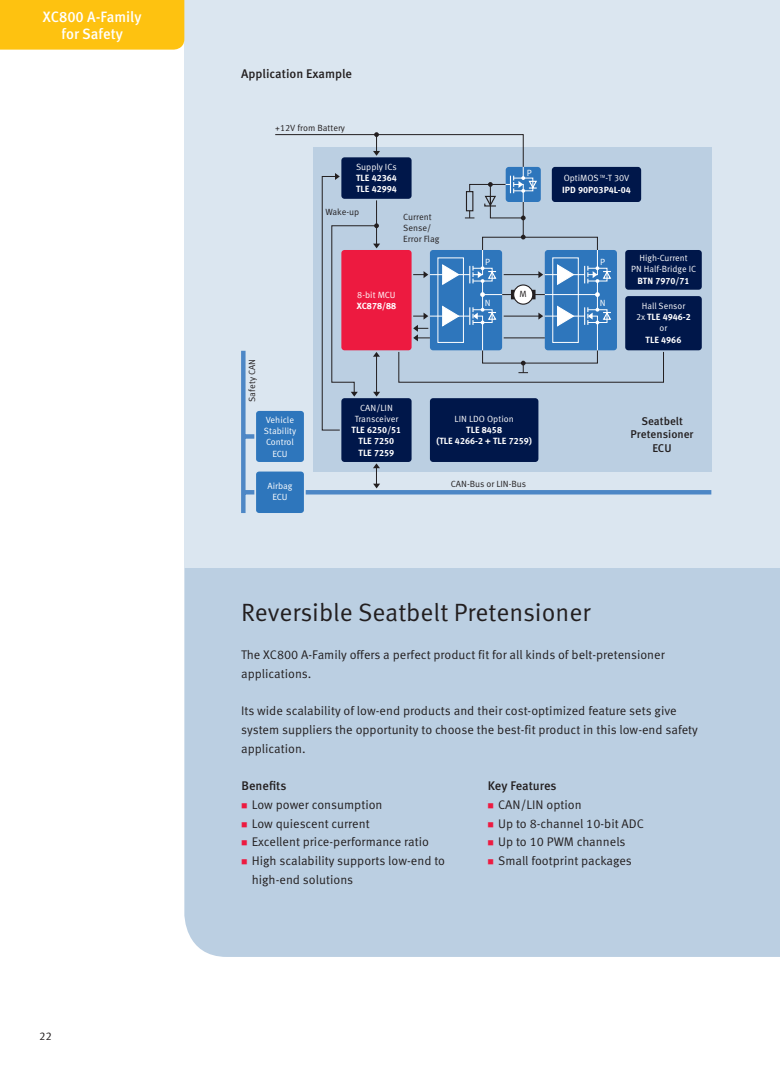
<style>
.page{position:relative;width:780px;height:1081px;background:#fff}
.page>*{position:absolute;margin:0;border:0;box-sizing:border-box;transform-origin:0 0}
.t1{font:25px "Infineon Meta";color:#231f20}
.t2{font:500 15px/17.5px "Infineon Meta";color:#fff;text-align:center}
.t3{font:12.5px/18.8px "Infineon Meta";color:#231f20}
.t4{font:500 12.5px "Infineon Meta";color:#231f20}
.t5{font:500 11.25px/13.5px "Infineon Meta";color:#231f20;text-align:center}
.t6{font:11.25px "Infineon Meta";color:#231f20}
.t7{font:9px/11.2px "Infineon Meta";color:#fff;text-align:center}
.t8{font:9px/11.2px "Meta Bold LF Caps";color:#fff;text-align:center}
.t9{font:9px/11.2px "Infineon Meta";color:#231f20}
.s1{font-family:"Infineon Meta"}
</style>
<div class="page">
<div style="left:184px;top:567px;width:595px;height:390px;background:#bbcfe2"></div>
<svg style="left:779px;top:567px;width:1px;height:390px"></svg>
<div style="left:184px;top:0;width:596px;height:567px;background:#dbe6f0"></div>
<div style="left:0;top:0;width:184px;height:50px;background:#fec210"></div>
<div style="left:312px;top:147px;width:399px;height:324px;background:#bbcfe2"></div>
<div style="left:625px;top:296px;width:76px;height:54px;background:#00174a;border-radius:3px"></div>
<div style="left:625px;top:250px;width:76px;height:40px;background:#00174a;border-radius:3px"></div>
<div style="left:551px;top:167px;width:90px;height:35px;background:#00174a;border-radius:3px"></div>
<div style="left:341px;top:398px;width:70px;height:64px;background:#00174a;border-radius:3px"></div>
<div style="left:256px;top:471px;width:48px;height:42px;background:#2e76bc;border-radius:3px"></div>
<div style="left:256px;top:411px;width:48px;height:51px;background:#2e76bc;border-radius:3px"></div>
<svg style="left:321px;top:176px;width:343px;height:255px"></svg>
<svg style="left:373px;top:463px;width:7px;height:25px"></svg>
<hr style="left:306px;top:490px;width:405px;height:4px;background:#4d87c6">
<svg style="left:275px;top:132px;width:337px;height:264px"></svg>
<div style="left:243px;top:434px;width:11px;height:5px;background:#4d87c6"></div>
<hr style="left:243px;top:490px;width:11px;height:4px;background:#4d87c6">
<hr style="left:241px;top:351px;width:4px;height:162px;background:#4d87c6">
<div style="left:430px;top:398px;width:108px;height:64px;background:#00174a;border-radius:3px"></div>
<svg style="left:242px;top:803px;width:5px;height:5px"></svg>
<svg style="left:242px;top:822px;width:5px;height:5px"></svg>
<svg style="left:242px;top:840px;width:5px;height:6px"></svg>
<svg style="left:242px;top:859px;width:5px;height:5px"></svg>
<svg style="left:488px;top:803px;width:5px;height:5px"></svg>
<svg style="left:488px;top:822px;width:5px;height:5px"></svg>
<svg style="left:488px;top:840px;width:5px;height:6px"></svg>
<svg style="left:488px;top:859px;width:5px;height:5px"></svg>
<p class="t2" style="left:43px;top:8px;width:100px">XC800 A-Family for Safety</p>
<p class="t6" style="left:39px;top:1029px;width:14px">22</p>
<p class="t4" style="left:241px;top:65px;width:112px">Application Example</p>
<p class="t9" style="left:275px;top:122px;width:71px">+12V from Battery</p>
<p class="t7" style="left:356px;top:161px;width:42px">Supply ICs</p>
<p class="t8" style="left:356px;top:172px;width:42px;text-align:left">TLE 42364<br>TLE 42994</p>
<p class="t9" style="left:325px;top:207px;width:35px">Wake-up</p>
<p class="t9" style="left:403px;top:211px;width:38px">Current<br>Sense/<br>Error Flag</p>
<p class="t7" style="left:357px;top:289px;width:40px">8-bit MCU</p>
<p class="t8" style="left:357px;top:300px;width:41px">XC878/88</p>
<p class="t9" style="left:246px;top:402px;width:44px;rotate:-90deg">Safety CAN</p>
<p class="t7" style="left:526px;top:167px;width:6px">P</p>
<p class="t7" style="left:485px;top:256px;width:6px">P</p>
<p class="t7" style="left:485px;top:298px;width:7px">N</p>
<p class="t9" style="left:519px;top:289px;width:9px">M</p>
<p class="t7" style="left:264px;top:414px;width:34px">Vehicle<br>Stability<br>Control<br>ECU</p>
<p class="t7" style="left:267px;top:480px;width:27px">Airbag<br>ECU</p>
<p class="t7" style="left:354px;top:402px;width:45px">CAN/LIN<br>Transceiver</p>
<p class="t8" style="left:351px;top:424px;width:51px">TLE 6250/51<br>TLE 7250<br>TLE 7259</p>
<p class="t7" style="left:454px;top:413px;width:61px">LIN LDO Option</p>
<p class="t8" style="left:436px;top:424px;width:97px">TLE 8458<br>(TLE 4266-2 + TLE 7259)</p>
<p class="t9" style="left:451px;top:479px;width:77px">CAN-Bus or LIN-Bus</p>
<p class="t7" style="left:563px;top:173px;width:67px">OptiMOS <sup>TM</sup>-T 30V</p>
<p class="t8" style="left:562px;top:184px;width:70px">IPD 90P03P4L-04</p>
<p class="t7" style="left:600px;top:256px;width:6px">P</p>
<p class="t7" style="left:599px;top:298px;width:7px">N</p>
<p class="t7" style="left:631px;top:252px;width:66px">High-Current<br>PN Half-Bridge IC</p>
<p class="t8" style="left:637px;top:275px;width:54px">BTN 7970/71</p>
<p class="t7" style="left:642px;top:300px;width:45px">Hall Sensor</p>
<p class="t8" style="left:636px;top:311px;width:56px"><span class="s1">2x</span> TLE 4946-2</p>
<p class="t7" style="left:659px;top:323px;width:9px">or</p>
<p class="t8" style="left:645px;top:334px;width:37px">TLE 4966</p>
<p class="t5" style="left:630px;top:414px;width:64px">Seatbelt<br>Pretensioner<br>ECU</p>
<h1 class="t1" style="left:241px;top:598px;width:351px">Reversible Seatbelt Pretensioner</h1>
<p class="t3" style="left:241px;top:645px;width:425px">The XC800 A-Family offers a perfect product fit for all kinds of belt-pretensioner applications.</p>
<p class="t3" style="left:241px;top:701px;width:458px">Its wide scalability of low-end products and their cost-optimized feature sets give system suppliers the opportunity to choose the best-fit product in this low-end safety application.</p>
<p class="t4" style="left:241px;top:778px;width:47px">Benefits</p>
<p class="t3" style="left:252px;top:795px;width:195px">Low power consumption<br>Low quiescent current<br>Excellent price-performance ratio<br>High scalability supports low-end to high-end solutions</p>
<p class="t4" style="left:488px;top:778px;width:70px">Key Features</p>
<p class="t3" style="left:498px;top:795px;width:147px">CAN/LIN option<br>Up to 8-channel 10-bit ADC<br>Up to 10 PWM channels<br>Small footprint packages</p>
</div>
